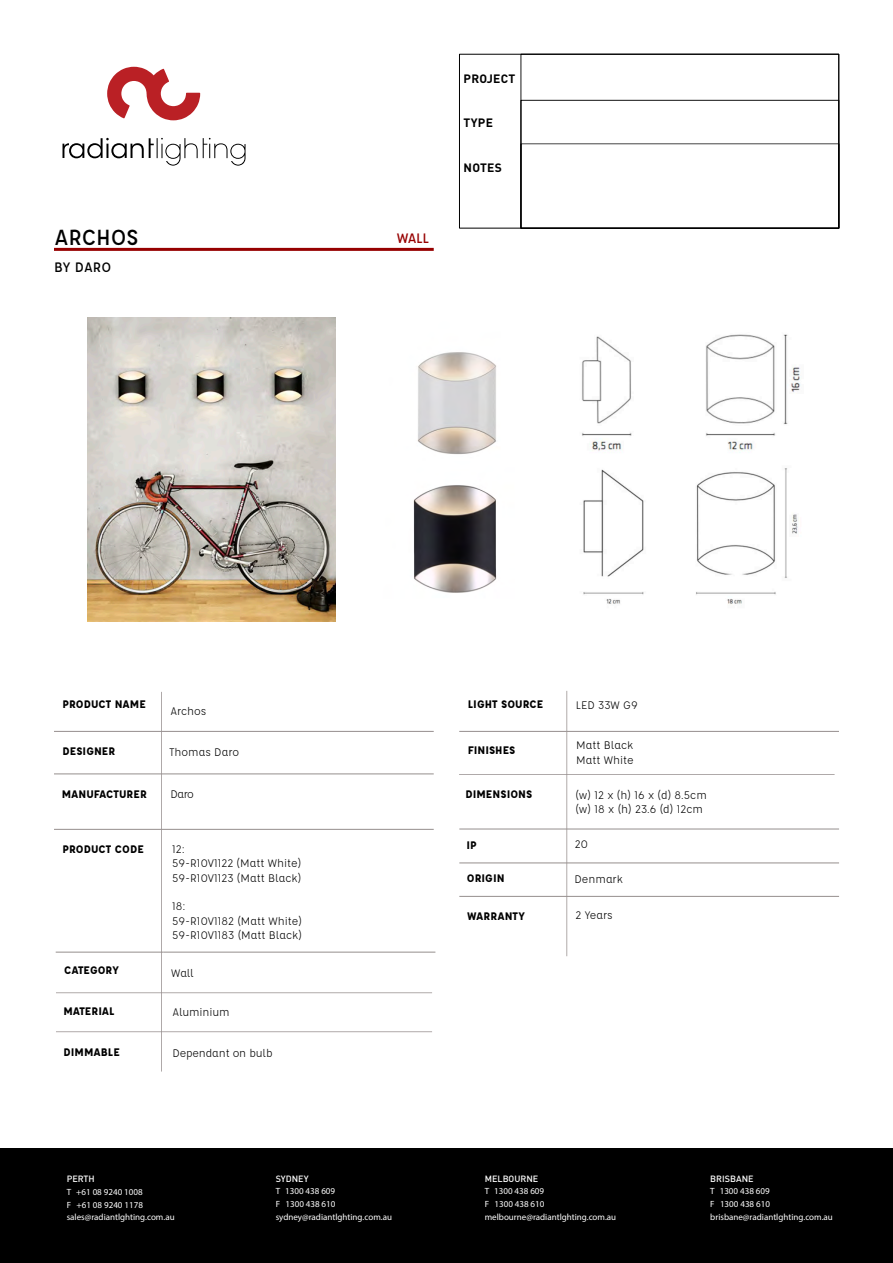
<style>
.page{position:relative;width:893px;height:1263px;background:#fff}
.page>*{position:absolute;margin:0;border:0;box-sizing:border-box;transform-origin:0 0}
.t1{font:500 24px "Affogato";letter-spacing:-.01em;color:#000}
.t2{font:500 15px "Affogato";color:#000}
.t3{font:500 15px "Affogato";color:#970000}
.t4{font:12px/14.4px "Affogato";color:#000}
.t5{font:700 12px "Affogato";color:#000}
.t6{font:700 12px "DIN Pro";letter-spacing:.02em;color:#000}
.t7{font:9px/12.8px "DIN Pro";color:#fff}
.t8{font:500 9px "DIN Pro";color:#fff}
</style>
<div class="page">
<hr style="left:160px;top:692px;width:3px;height:379px;background:#958e8d">
<hr style="left:54px;top:731px;width:108px;height:1px;background:#958e8d">
<hr style="left:162px;top:731px;width:272px;height:1px;background:#958e8d">
<hr style="left:54px;top:773px;width:108px;height:1px;background:#958e8d">
<hr style="left:162px;top:773px;width:272px;height:1px;background:#958e8d">
<hr style="left:54px;top:829px;width:108px;height:1px;background:#958e8d">
<hr style="left:162px;top:829px;width:272px;height:1px;background:#958e8d">
<hr style="left:56px;top:952px;width:107px;height:1px;background:#958e8d">
<hr style="left:163px;top:952px;width:272px;height:1px;background:#958e8d">
<hr style="left:56px;top:992px;width:376px;height:1px;background:#958e8d">
<svg style="left:107px;top:67px;width:93px;height:53px"></svg>
<svg style="left:63px;top:138px;width:183px;height:28px"></svg>
<hr style="left:54px;top:248px;width:380px;height:3px;background:#960000">
<hr style="left:566px;top:691px;width:2px;height:265px;background:#958e8d">
<hr style="left:459px;top:731px;width:108px;height:1px;background:#958e8d">
<hr style="left:567px;top:731px;width:272px;height:1px;background:#958e8d">
<hr style="left:459px;top:774px;width:376px;height:1px;background:#958e8d">
<hr style="left:459px;top:829px;width:108px;height:1px;background:#958e8d">
<hr style="left:567px;top:829px;width:272px;height:1px;background:#958e8d">
<hr style="left:459px;top:862px;width:108px;height:1px;background:#958e8d">
<hr style="left:567px;top:862px;width:272px;height:1px;background:#958e8d">
<hr style="left:459px;top:896px;width:108px;height:1px;background:#958e8d">
<hr style="left:567px;top:896px;width:272px;height:1px;background:#958e8d">
<div style="left:0;top:1148px;width:893px;height:115px;background:#000"></div>
<div style="left:521px;top:54px;width:318px;height:174px;border:1px solid #000"></div>
<img style="left:88px;top:317px;width:247px;height:304px">
<img style="left:417px;top:352px;width:79px;height:102px">
<img style="left:413px;top:485px;width:84px;height:108px">
<img style="left:582px;top:334px;width:219px;height:270px">
<hr style="left:56px;top:1031px;width:376px;height:1px;background:#958e8d">
<h1 class="t1" style="left:55px;top:222px;width:86px">ARCHOS</h1>
<p class="t3" style="left:397px;top:228px;width:34px">WALL</p>
<p class="t2" style="left:54px;top:257px;width:59px">BY DARO</p>
<p class="t6" style="left:464px;top:68px;width:53px">PROJECT</p>
<p class="t6" style="left:464px;top:113px;width:31px">TYPE</p>
<p class="t6" style="left:464px;top:158px;width:40px">NOTES</p>
<p class="t5" style="left:63px;top:697px;width:85px">PRODUCT NAME</p>
<p class="t4" style="left:171px;top:703px;width:37px">Archos</p>
<p class="t5" style="left:63px;top:744px;width:54px">DESIGNER</p>
<p class="t4" style="left:170px;top:745px;width:71px">Thomas Daro</p>
<p class="t5" style="left:62px;top:786px;width:86px">MANUFACTURER</p>
<p class="t4" style="left:171px;top:786px;width:25px">Daro</p>
<p class="t5" style="left:63px;top:841px;width:83px">PRODUCT CODE</p>
<p class="t4" style="left:172px;top:841px;width:131px">12:<br>59-R10V1122 (Matt White)<br>59-R10V1123 (Matt Black)</p>
<p class="t4" style="left:172px;top:899px;width:132px">18:<br>59-R10V1182 (Matt White)<br>59-R10V1183 (Matt Black)</p>
<p class="t5" style="left:64px;top:962px;width:56px">CATEGORY</p>
<p class="t4" style="left:171px;top:966px;width:24px">Wall</p>
<p class="t5" style="left:64px;top:1003px;width:53px">MATERIAL</p>
<p class="t4" style="left:172px;top:1005px;width:59px">Aluminium</p>
<p class="t5" style="left:64px;top:1044px;width:58px">DIMMABLE</p>
<p class="t4" style="left:172px;top:1045px;width:102px">Dependant on bulb</p>
<p class="t8" style="left:67px;top:1171px;width:30px">PERTH</p>
<p class="t7" style="left:67px;top:1185px;width:109px">T +61 08 9240 1008<br>F +61 08 9240 1178 sales@radiantlghting.com.au</p>
<p class="t8" style="left:276px;top:1171px;width:34px">SYDNEY</p>
<p class="t7" style="left:276px;top:1185px;width:118px">T 1300 438 609<br>F 1300 438 610 sydney@radiantlghting.com.au</p>
<p class="t5" style="left:468px;top:697px;width:77px">LIGHT SOURCE</p>
<p class="t4" style="left:576px;top:698px;width:63px">LED 33W G9</p>
<p class="t5" style="left:468px;top:742px;width:49px">FINISHES</p>
<p class="t4" style="left:576px;top:738px;width:59px">Matt Black<br>Matt White</p>
<p class="t5" style="left:465px;top:787px;width:68px">DIMENSIONS</p>
<p class="t4" style="left:575px;top:788px;width:133px">(w) 12 x (h) 16 x (d) 8.5cm (w) 18 x (h) 23.6 (d) 12cm</p>
<p class="t5" style="left:466px;top:837px;width:12px">IP</p>
<p class="t4" style="left:575px;top:837px;width:15px">20</p>
<p class="t5" style="left:467px;top:870px;width:39px">ORIGIN</p>
<p class="t4" style="left:574px;top:871px;width:50px">Denmark</p>
<p class="t5" style="left:467px;top:908px;width:59px">WARRANTY</p>
<p class="t4" style="left:575px;top:908px;width:39px">2 Years</p>
<p class="t8" style="left:485px;top:1171px;width:55px">MELBOURNE</p>
<p class="t7" style="left:485px;top:1185px;width:133px">T 1300 438 609<br>F 1300 438 610 melbourne@radiantlghting.com.au</p>
<p class="t8" style="left:710px;top:1171px;width:45px">BRISBANE</p>
<p class="t7" style="left:710px;top:1185px;width:124px">T 1300 438 609<br>F 1300 438 610 brisbane@radiantlghting.com.au</p>
</div>
